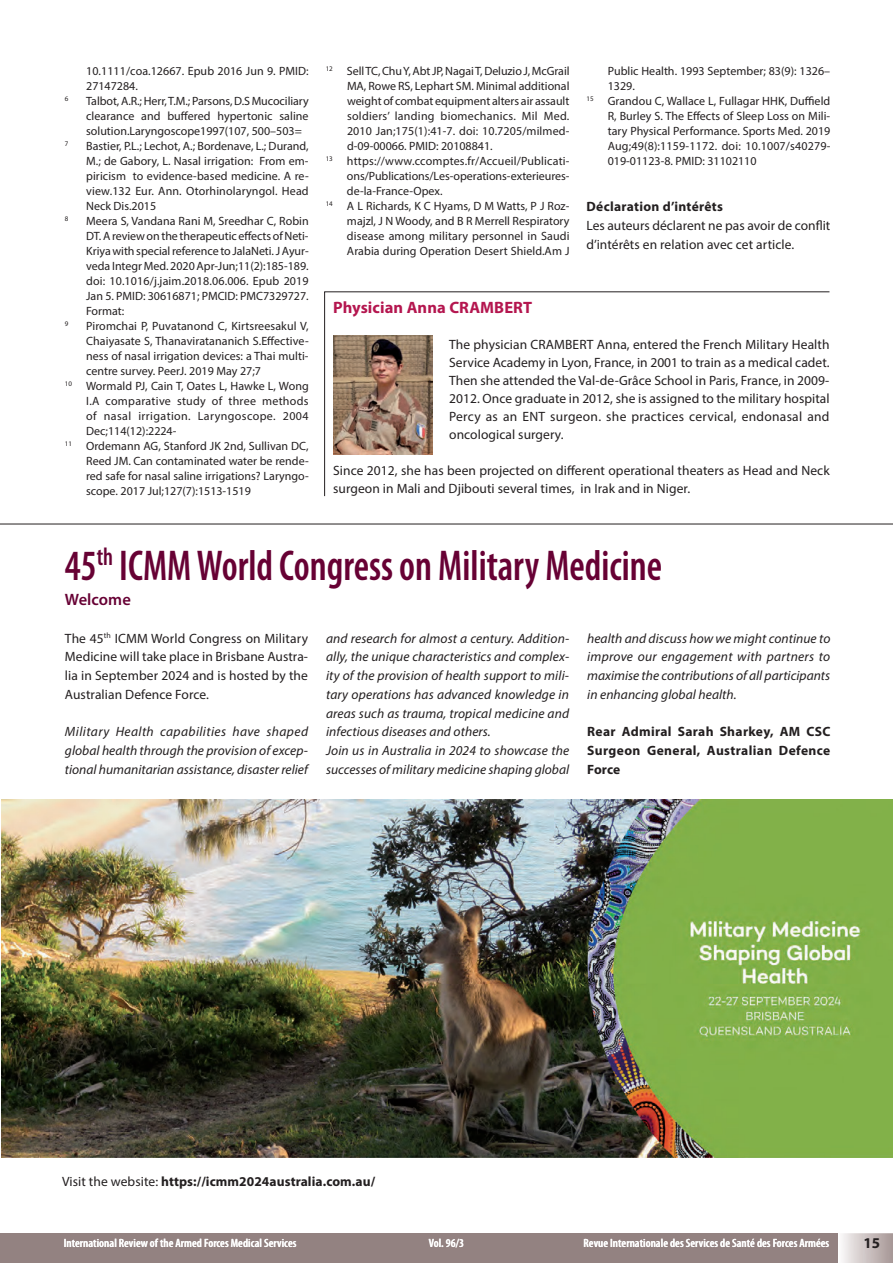
<style>
.page{position:relative;width:893px;height:1263px;background:#fff}
.page>*{position:absolute;margin:0;border:0;box-sizing:border-box;transform-origin:0 0}
.t1{font:600 condensed 43.35px "Myriad Pro";color:#670134;scale:.9 1}
.t2{font:700 16.5px "Myriad Pro";letter-spacing:.005em;color:#b4164f}
.t3{font:600 16.5px "Myriad Pro";letter-spacing:.005em;color:#670134}
.t4{font:700 15px "Myriad Pro";color:#231f20}
.t5{font:13.5px/18px "Myriad Pro";letter-spacing:.005em;color:#231f20}
.t6{font:italic 13.5px/18.8px "Myriad Pro";letter-spacing:.005em;color:#231f20;text-align:justify}
.t7{font:700 13.5px/18.8px "Myriad Pro";letter-spacing:.02em;color:#231f20;text-align:justify}
.t8{font:12px/15px "Myriad Pro";color:#231f20;text-align:justify}
.t9{font:600 condensed 12px "Myriad Pro";letter-spacing:.005em;color:#fff}
.t10{font:12px "Myriad Pro";letter-spacing:.025em;color:#231f20}
.t11{font:12px "Myriad Pro";letter-spacing:.03em;color:#231f20}
.t12{font:7.05px "Myriad Pro";color:#231f20}
.s1{font-weight:700}
.s2{font-weight:400}
</style>
<div class="page">
<div style="left:0;top:1233px;width:838px;height:30px;background:#938281"></div>
<svg style="left:324px;top:291px;width:506px;height:206px"></svg>
<img style="left:333px;top:336px;width:99px;height:119px">
<img style="left:1px;top:800px;width:892px;height:357px">
<hr style="left:0;top:524px;width:893px;height:1px;background:#231f20">
<svg style="left:842px;top:1233px;width:51px;height:30px"></svg>
<p class="t8" style="left:86px;top:63px;width:224px">10.1111/coa.12667. Epub 2016 Jun 9. PMID:<br>27147284.</p>
<p class="t12" style="left:65px;top:94px;width:5px">6</p>
<p class="t8" style="left:86px;top:93px;width:224px">Talbot, A.R.; Herr, T.M.; Parsons, D.S Mucociliary clearance and buffered hypertonic saline solution.Laryngoscope1997(107, 500–503=</p>
<p class="t12" style="left:65px;top:139px;width:5px">7</p>
<p class="t8" style="left:86px;top:138px;width:224px">Bastier, P.L.; Lechot, A.; Bordenave, L.; Durand, M.; de Gabory, L. Nasal irrigation: From em&shy;piricism to evidence-based medicine. A re&shy;view.132 Eur. Ann. Otorhinolaryngol. Head Neck Dis.2015</p>
<p class="t12" style="left:65px;top:214px;width:5px">8</p>
<p class="t8" style="left:86px;top:213px;width:224px">Meera S, Vandana Rani M, Sreedhar C, Robin DT. A review on the therapeutic effects of Neti-Kriya with special reference to JalaNeti. J Ayur&shy;veda Integr Med. 2020 Apr-Jun;11(2):185-189. doi: 10.1016/j.jaim.2018.06.006. Epub 2019<br>Jan 5. PMID: 30616871; PMCID: PMC7329727.<br>Format:</p>
<p class="t12" style="left:65px;top:319px;width:5px">9</p>
<p class="t8" style="left:86px;top:318px;width:224px">Piromchai P, Puvatanond C, Kirtsreesakul V,</p>
<p class="t8" style="left:86px;top:333px;width:224px">Chaiyasate S, Thanaviratananich S.Effective-</p>
<p class="t8" style="left:86px;top:348px;width:224px">ness of nasal irrigation devices: a Thai multi-</p>
<p class="t8" style="left:86px;top:363px;width:176px">centre survey. PeerJ. 2019 May 27;7</p>
<p class="t8" style="left:65px;top:378px;width:245px"><sup>10</sup> Wormald PJ, Cain T, Oates L, Hawke L, Wong</p>
<p class="t10" style="left:86px;top:393px;width:224px">I.A comparative study of three methods</p>
<p class="t11" style="left:86px;top:408px;width:224px">of nasal irrigation. Laryngoscope. 2004</p>
<p class="t8" style="left:86px;top:423px;width:92px">Dec;114(12):2224-</p>
<p class="t8" style="left:65px;top:438px;width:245px"><sup>11</sup> Ordemann AG, Stanford JK 2nd, Sullivan DC,</p>
<p class="t8" style="left:86px;top:453px;width:224px">Reed JM. Can contaminated water be rende-</p>
<p class="t8" style="left:86px;top:468px;width:224px">red safe for nasal saline irrigations? Laryngo-</p>
<p class="t8" style="left:86px;top:483px;width:166px">scope. 2017 Jul;127(7):1513-1519</p>
<p class="t8" style="left:326px;top:63px;width:245px"><sup>12</sup> Sell TC, Chu Y, Abt JP, Nagai T, Deluzio J, McGrail</p>
<p class="t8" style="left:347px;top:78px;width:224px">MA, Rowe RS, Lephart SM. Minimal additional</p>
<p class="t8" style="left:347px;top:93px;width:224px">weight of combat equipment alters air assault</p>
<p class="t10" style="left:347px;top:108px;width:224px">soldiers’ landing biomechanics. Mil Med.</p>
<p class="t8" style="left:347px;top:123px;width:224px">2010 Jan;175(1):41-7. doi: 10.7205/milmed-</p>
<p class="t8" style="left:347px;top:138px;width:147px">d-09-00066. PMID: 20108841.</p>
<p class="t8" style="left:326px;top:153px;width:245px"><sup>13</sup> https://www.ccomptes.fr/Accueil/Publicati-</p>
<p class="t8" style="left:347px;top:168px;width:224px">ons/Publications/Les-operations-exterieures-</p>
<p class="t8" style="left:347px;top:183px;width:97px">de-la-France-Opex.</p>
<p class="t8" style="left:326px;top:198px;width:245px"><sup>14</sup> A L Richards, K C Hyams, D M Watts, P J Roz-</p>
<p class="t8" style="left:347px;top:213px;width:224px">majzl, J N Woody, and B R Merrell Respiratory</p>
<p class="t8" style="left:347px;top:228px;width:224px">disease among military personnel in Saudi</p>
<p class="t8" style="left:347px;top:243px;width:224px">Arabia during Operation Desert Shield.Am J</p>
<p class="t8" style="left:608px;top:63px;width:224px">Public Health. 1993 September; 83(9): 1326–</p>
<p class="t8" style="left:608px;top:78px;width:29px">1329.</p>
<p class="t8" style="left:586px;top:93px;width:245px"><sup>15</sup> Grandou C, Wallace L, Fullagar HHK, Duffield</p>
<p class="t8" style="left:608px;top:108px;width:224px">R, Burley S. The Effects of Sleep Loss on Mili-</p>
<p class="t8" style="left:608px;top:123px;width:224px">tary Physical Performance. Sports Med. 2019</p>
<p class="t8" style="left:608px;top:138px;width:224px">Aug;49(8):1159-1172. doi: 10.1007/s40279-</p>
<p class="t8" style="left:608px;top:153px;width:150px">019-01123-8. PMID: 31102110</p>
<p class="t5" style="left:586px;top:197px;width:245px;line-height:18.8px"><span class="s1">Déclaration d’intérêts<br></span>Les auteurs déclarent ne pas avoir de conflit d’intérêts en relation avec cet article.</p>
<p class="t2" style="left:333px;top:296px;width:201px">Physician Anna CRAMBERT</p>
<p class="t5" style="left:449px;top:335px;width:382px;text-align:justify">The physician CRAMBERT Anna, entered the French Military Health Service Academy in Lyon, France, in 2001 to train as a medical cadet.<br>Then she attended the Val-de-Grâce School in Paris, France, in 2009- 2012. Once graduate in 2012, she is assigned to the military hospital Percy as an ENT surgeon. she practices cervical, endonasal and oncological surgery.</p>
<p class="t5" style="left:333px;top:461px;width:498px">Since 2012, she has been projected on different operational theaters as Head and Neck surgeon in Mali and Djibouti several times, in Irak and in Niger.</p>
<p class="t1" style="left:65px;top:538px;width:665px">45<sup>th</sup> ICMM World Congress on Military Medicine</p>
<p class="t3" style="left:65px;top:589px;width:67px">Welcome</p>
<p class="t5" style="left:65px;top:628px;width:245px;line-height:18.8px;text-align:justify">The 45<sup>th</sup> ICMM World Congress on Military Medicine will take place in Brisbane Austra&shy;lia in September 2024 and is hosted by the Australian Defence Force.</p>
<p class="t6" style="left:65px;top:722px;width:245px">Military Health capabilities have shaped global health through the provision of excep&shy;tional humanitarian assistance, disaster relief</p>
<p class="t6" style="left:326px;top:628px;width:245px;text-align:left">and research for almost a century. Addition&shy;ally, the unique characteristics and complex&shy;ity of the provision of health support to mili&shy;tary operations has advanced knowledge in areas such as trauma, tropical medicine and infectious diseases and others.<br>Join us in Australia in 2024 to showcase the successes of military medicine shaping global</p>
<p class="t6" style="left:587px;top:628px;width:245px">health and discuss how we might continue to improve our engagement with partners to maximise the contributions of all participants in enhancing global health.</p>
<p class="t7" style="left:587px;top:722px;width:245px">Rear Admiral Sarah Sharkey, AM CSC Surgeon General, Australian Defence Force</p>
<p class="t7" style="left:62px;top:1172px;width:314px"><span class="s2">Visit the website:</span> https://icmm2024australia.com.au/</p>
<p class="t9" style="left:64px;top:1236px;width:234px">International Review of the Armed Forces Medical Services</p>
<p class="t9" style="left:429px;top:1236px;width:37px">Vol. 96/3</p>
<p class="t9" style="left:584px;top:1236px;width:247px">Revue Internationale des Services de Santé des Forces Armées</p>
<p class="t4" style="left:864px;top:1233px;width:18px">15</p>
</div>
